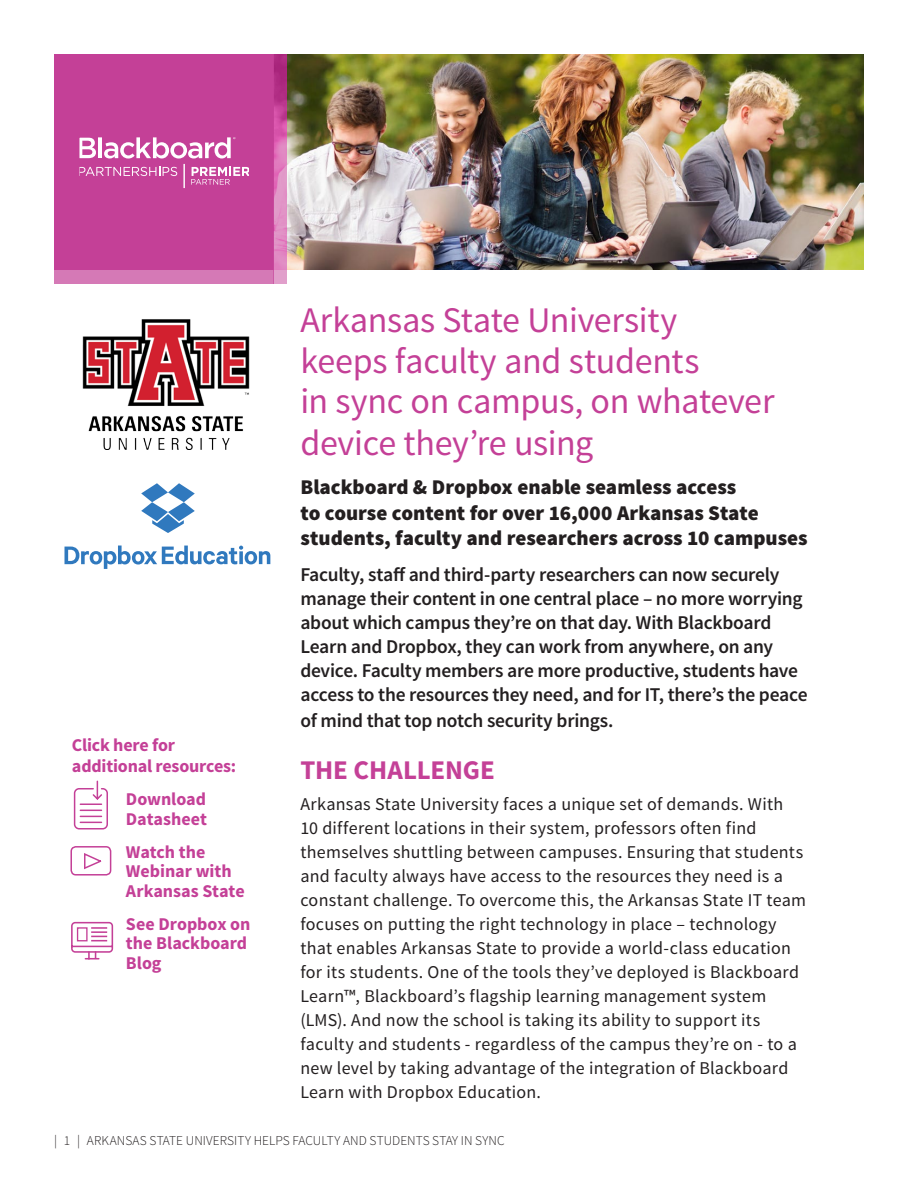
<style>
.page{position:relative;width:918px;height:1188px;background:#fff}
.page>*{position:absolute;margin:0;border:0;box-sizing:border-box;transform-origin:0 0}
.Main_Heading{font:36px/41px "Source Sans Pro";letter-spacing:-.01em;color:#c44097}
.Subheading-color{font:700 27px "Source Sans Pro";color:#c44097}
.Subheading-small{font:900 21px/25.5px "Source Sans Pro";color:#231f20}
.Leadin_Paragraph{font:600 19.5px/24.3px "Source Sans Pro";letter-spacing:-.015em;color:#231f20}
.Paragraph{font:18px/24px "Source Sans Pro";letter-spacing:.015em;color:#231f20}
.Callout_-_Paragraph{font:700 18px/19.5px "Source Sans Pro";color:#c44097}
.Callout_-_Heading{font:700 18px/21px "Source Sans Pro";letter-spacing:-.01em;color:#c44097}
.Folio{font:300 13.5px "Source Sans Pro";letter-spacing:.005em;color:#231f20}
</style>
<div class="page">
<img style="left:287px;top:54px;width:577px;height:216px">
<div style="left:54px;top:54px;width:219px;height:216px;background:#c44097"></div>
<div style="left:54px;top:270px;width:219px;height:14px;background:#d579b6"></div>
<svg style="left:273px;top:54px;width:14px;height:230px;background:#d269ae"></svg>
<svg style="left:73px;top:780px;width:35px;height:50px"></svg>
<div style="left:70px;top:846px;width:41px;height:30px;border:2px solid #c44097;border-radius:5px"></div>
<svg style="left:84px;top:852px;width:28px;height:18px"></svg>
<svg style="left:71px;top:921px;width:43px;height:39px"></svg>
<div style="left:77px;top:927px;width:11px;height:14px;border:1px solid #c44097"></div>
<svg style="left:81px;top:139px;width:167px;height:49px"></svg>
<svg style="left:65px;top:546px;width:205px;height:23px"></svg>
<svg style="left:141px;top:483px;width:54px;height:50px"></svg>
<img style="left:82px;top:319px;width:168px;height:130px">
<p class="Callout_-_Heading" style="left:72px;top:735px;width:166px">Click here for additional resources:</p>
<p class="Callout_-_Paragraph" style="left:126px;top:790px;width:83px">Download<br>Datasheet</p>
<p class="Callout_-_Paragraph" style="left:126px;top:843px;width:120px">Watch the<br>Webinar with<br>Arkansas State</p>
<p class="Callout_-_Paragraph" style="left:126px;top:915px;width:126px">See Dropbox on the Blackboard<br>Blog</p>
<p class="Main_Heading" style="left:300px;top:300px;width:476px">Arkansas State University<br>keeps faculty and students<br>in sync on campus, on whatever device they’re using</p>
<p class="Subheading-small" style="left:300px;top:475px;width:509px">Blackboard &amp; Dropbox enable seamless access<br>to course content for over 16,000 Arkansas State students, faculty and researchers across 10 campuses</p>
<p class="Leadin_Paragraph" style="left:300px;top:563px;width:509px">Faculty, staff and third-party researchers can now securely manage their content in one central place – no more worrying about which campus they’re on that day. With Blackboard Learn and Dropbox, they can work from anywhere, on any device. Faculty members are more productive, students have access to the resources they need, and for IT, there’s the peace of mind that top notch security brings.</p>
<p class="Subheading-color" style="left:300px;top:753px;width:196px">THE CHALLENGE</p>
<p class="Paragraph" style="left:300px;top:792px;width:507px">Arkansas State University faces a unique set of demands. With<br>10 different locations in their system, professors often find themselves shuttling between campuses. Ensuring that students and faculty always have access to the resources they need is a constant challenge. To overcome this, the Arkansas State IT team focuses on putting the right technology in place – technology that enables Arkansas State to provide a world-class education for its students. One of the tools they’ve deployed is Blackboard Learn™, Blackboard’s flagship learning management system (LMS). And now the school is taking its ability to support its faculty and students - regardless of the campus they’re on - to a new level by taking advantage of the integration of Blackboard Learn with Dropbox Education.</p>
<p class="Folio" style="left:54px;top:1132px;width:452px">| 1 | ARKANSAS STATE UNIVERSITY HELPS FACULTY AND STUDENTS STAY IN SYNC</p>
</div>
